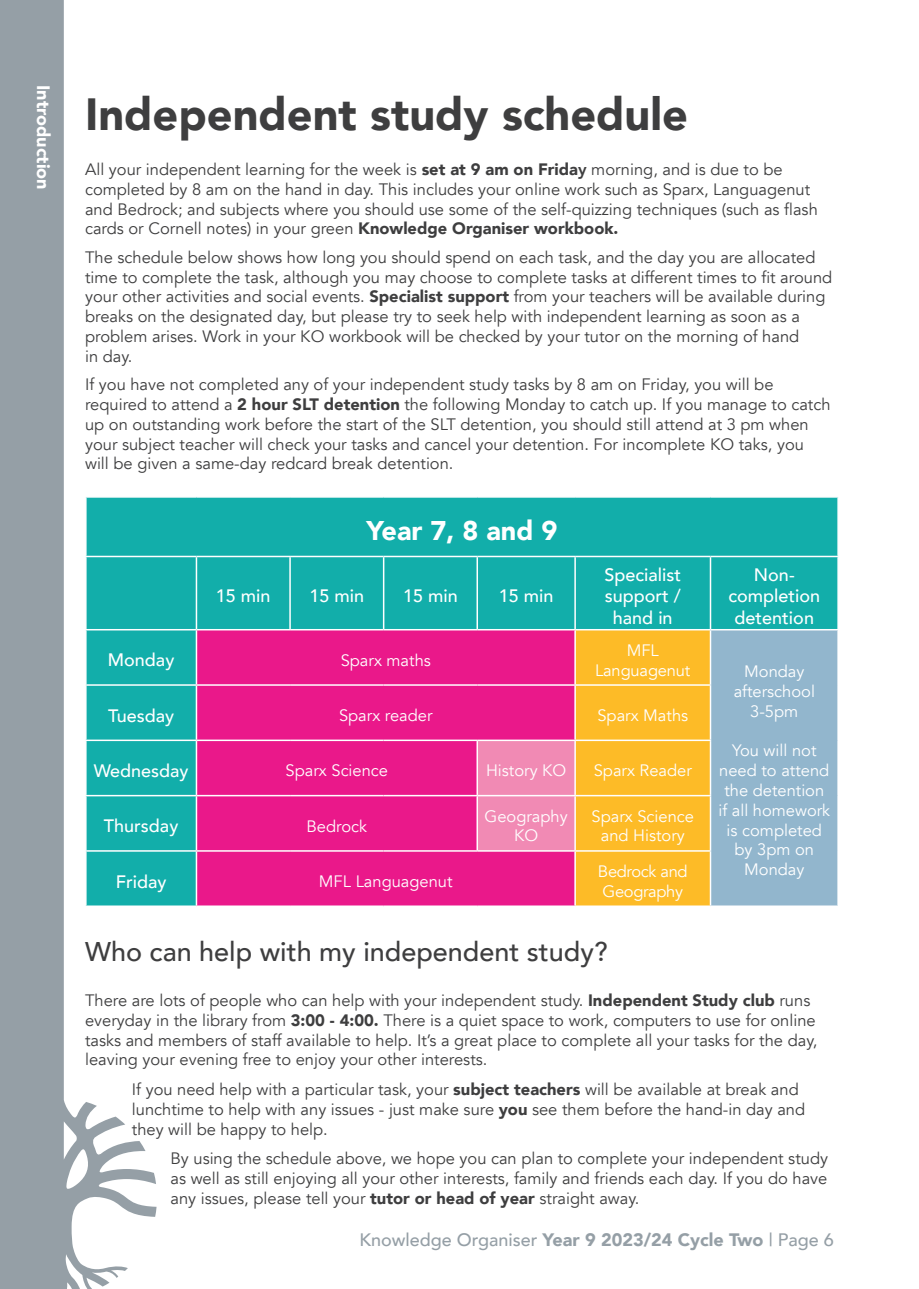
<style>
.page{position:relative;width:919px;height:1289px;background:#fff}
.page>*{position:absolute;margin:0;border:0;box-sizing:border-box;transform-origin:0 0}
.t1{font:900 45px "Avenir";color:#3e3e3f}
.t2{font:500 27px "Avenir";color:#3e3e3f}
.t3{font:900 27px "Avenir";color:#fff}
.t4{font:500 18px/21.6px "Avenir";color:#fff;text-align:center}
.t5{font:500 18px "Avenir";color:#959fa6}
.t6{font:900 18px "Avenir";color:#fff}
.t7{font:16.5px/19.8px "Avenir";color:#3e3e3f}
.t8{font:16.5px/19.8px "Avenir";color:#fff;text-align:center}
.t9{font:16.5px/19.8px "Avenir";letter-spacing:-.02em;color:#fff}
.s1{font-weight:900}
.s2{font-weight:800}
</style>
<div class="page">
<svg style="left:0;top:0;width:156px;height:1288px;fill:#959fa6"></svg>
<div style="left:87px;top:497px;width:750px;height:408px;background:#12aeaa"></div>
<div style="left:197px;top:630px;width:280px;height:275px;background:#ea188a"></div>
<div style="left:710px;top:629px;width:128px;height:277px;background:#92b6cd"></div>
<svg style="left:477px;top:630px;width:232px;height:275px;background:#f68959"></svg>
<hr style="left:85px;top:496px;width:111px;height:1px;background:#fff">
<hr style="left:85px;top:497px;width:2px;height:58px;background:#fff">
<hr style="left:85px;top:555px;width:111px;height:2px;background:#fff">
<hr style="left:85px;top:557px;width:2px;height:72px;background:#fff">
<hr style="left:196px;top:555px;width:94px;height:2px;background:#fff">
<hr style="left:196px;top:557px;width:1px;height:72px;background:#fff">
<hr style="left:290px;top:555px;width:93px;height:2px;background:#fff">
<hr style="left:289px;top:557px;width:2px;height:72px;background:#fff">
<hr style="left:383px;top:555px;width:94px;height:2px;background:#fff">
<hr style="left:383px;top:557px;width:1px;height:72px;background:#fff">
<hr style="left:477px;top:555px;width:98px;height:2px;background:#fff">
<hr style="left:476px;top:557px;width:2px;height:72px;background:#fff">
<hr style="left:575px;top:555px;width:135px;height:2px;background:#fff">
<hr style="left:574px;top:557px;width:2px;height:72px;background:#fff">
<hr style="left:710px;top:555px;width:128px;height:2px;background:#fff">
<hr style="left:709px;top:557px;width:2px;height:72px;background:#fff">
<hr style="left:85px;top:629px;width:111px;height:1px;background:#fff">
<hr style="left:85px;top:630px;width:2px;height:54px;background:#fff">
<hr style="left:196px;top:629px;width:94px;height:1px;background:#fff">
<hr style="left:196px;top:630px;width:1px;height:54px;background:#fff">
<hr style="left:290px;top:629px;width:93px;height:1px;background:#fff">
<hr style="left:383px;top:629px;width:94px;height:1px;background:#fff">
<hr style="left:477px;top:629px;width:98px;height:1px;background:#fff">
<hr style="left:575px;top:629px;width:135px;height:1px;background:#fff">
<hr style="left:574px;top:630px;width:2px;height:54px;background:#fff">
<hr style="left:710px;top:629px;width:128px;height:1px;background:#fff">
<hr style="left:709px;top:630px;width:2px;height:54px;background:#fff">
<hr style="left:837px;top:630px;width:1px;height:55px;background:#fff">
<hr style="left:85px;top:684px;width:111px;height:1px;background:#fff">
<hr style="left:85px;top:685px;width:2px;height:54px;background:#fff">
<hr style="left:196px;top:684px;width:94px;height:1px;background:#fff">
<hr style="left:196px;top:685px;width:1px;height:54px;background:#fff">
<hr style="left:290px;top:684px;width:93px;height:1px;background:#fff">
<hr style="left:383px;top:684px;width:94px;height:1px;background:#fff">
<hr style="left:477px;top:684px;width:98px;height:1px;background:#fff">
<hr style="left:575px;top:684px;width:136px;height:1px;background:#fff">
<hr style="left:574px;top:685px;width:2px;height:54px;background:#fff">
<hr style="left:709px;top:685px;width:2px;height:54px;background:#fff">
<hr style="left:837px;top:685px;width:1px;height:55px;background:#fff">
<hr style="left:85px;top:739px;width:111px;height:2px;background:#fff">
<hr style="left:85px;top:741px;width:2px;height:53px;background:#fff">
<hr style="left:196px;top:739px;width:94px;height:2px;background:#fff">
<hr style="left:196px;top:741px;width:1px;height:53px;background:#fff">
<hr style="left:290px;top:739px;width:93px;height:2px;background:#fff">
<hr style="left:383px;top:739px;width:94px;height:2px;background:#fff">
<hr style="left:477px;top:739px;width:98px;height:2px;background:#fff">
<hr style="left:476px;top:741px;width:2px;height:53px;background:#fff">
<hr style="left:575px;top:739px;width:136px;height:2px;background:#fff">
<hr style="left:574px;top:741px;width:2px;height:53px;background:#fff">
<hr style="left:709px;top:741px;width:2px;height:53px;background:#fff">
<hr style="left:837px;top:740px;width:1px;height:55px;background:#fff">
<hr style="left:85px;top:794px;width:111px;height:2px;background:#fff">
<hr style="left:85px;top:796px;width:2px;height:54px;background:#fff">
<hr style="left:196px;top:794px;width:94px;height:2px;background:#fff">
<hr style="left:196px;top:796px;width:1px;height:54px;background:#fff">
<hr style="left:290px;top:794px;width:93px;height:2px;background:#fff">
<hr style="left:383px;top:794px;width:94px;height:2px;background:#fff">
<hr style="left:477px;top:794px;width:98px;height:2px;background:#fff">
<hr style="left:476px;top:796px;width:2px;height:54px;background:#fff">
<hr style="left:575px;top:794px;width:136px;height:2px;background:#fff">
<hr style="left:574px;top:796px;width:2px;height:54px;background:#fff">
<hr style="left:709px;top:796px;width:2px;height:54px;background:#fff">
<hr style="left:837px;top:795px;width:1px;height:56px;background:#fff">
<hr style="left:85px;top:850px;width:111px;height:1px;background:#fff">
<hr style="left:85px;top:851px;width:2px;height:54px;background:#fff">
<hr style="left:196px;top:850px;width:94px;height:1px;background:#fff">
<hr style="left:196px;top:851px;width:1px;height:54px;background:#fff">
<hr style="left:290px;top:850px;width:93px;height:1px;background:#fff">
<hr style="left:383px;top:850px;width:94px;height:1px;background:#fff">
<hr style="left:477px;top:850px;width:98px;height:1px;background:#fff">
<hr style="left:575px;top:850px;width:136px;height:1px;background:#fff">
<hr style="left:574px;top:851px;width:2px;height:54px;background:#fff">
<hr style="left:709px;top:851px;width:2px;height:54px;background:#fff">
<hr style="left:837px;top:851px;width:1px;height:54px;background:#fff">
<hr style="left:85px;top:905px;width:111px;height:2px;background:#fff">
<hr style="left:710px;top:905px;width:128px;height:2px;background:#fff">
<p class="t6" style="left:59px;top:85px;width:106px;rotate:90deg">Introduction</p>
<p class="t1" style="left:85px;top:76px;width:604px">Independent study schedule</p>
<p class="t7" style="left:85px;top:160px;width:734px">All your independent learning for the week is <span class="s1">set at 9 am on Frida</span><span class="s2">y</span> morning, and is due to be completed by 8 am on the hand in day. This includes your online work such as Sparx, Languagenut and Bedrock; and subjects where you should use some of the self-quizzing techniques (such as flash cards or Cornell notes) in your green <span class="s1">Knowledge Organiser workbook.</span></p>
<p class="t7" style="left:85px;top:247px;width:748px">The schedule below shows how long you should spend on each task, and the day you are allocated time to complete the task, although you may choose to complete tasks at different times to fit around your other activities and social events. <span class="s1">Specialist support</span> from your teachers will be available during breaks on the designated day, but please try to seek help with independent learning as soon as a problem arises. Work in your KO workbook will be checked by your tutor on the morning of hand<br>in day.</p>
<p class="t7" style="left:85px;top:375px;width:747px">If you have not completed any of your independent study tasks by 8 am on Friday, you will be required to attend a <span class="s1">2 hour SLT detention</span> the following Monday to catch up. If you manage to catch up on outstanding work before the start of the SLT detention, you should still attend at 3 pm when your subject teacher will check your tasks and cancel your detention. For incomplete KO taks, you will be given a same-day redcard break detention.</p>
<p class="t3" style="left:366px;top:507px;width:192px">Year 7, 8 and 9</p>
<p class="t4" style="left:216px;top:584px;width:56px">15 min</p>
<p class="t4" style="left:309px;top:584px;width:56px">15 min</p>
<p class="t4" style="left:403px;top:584px;width:56px">15 min</p>
<p class="t4" style="left:499px;top:584px;width:56px">15 min</p>
<p class="t4" style="left:604px;top:562px;width:78px">Specialist support / hand in</p>
<p class="t4" style="left:728px;top:562px;width:93px">Non&shy;completion detention</p>
<p class="t4" style="left:108px;top:648px;width:68px">Monday</p>
<p class="t8" style="left:340px;top:650px;width:92px">Sparx maths</p>
<p class="t8" style="left:595px;top:640px;width:97px">MFL<br>Languagenut</p>
<p class="t8" style="left:733px;top:662px;width:83px">Monday afterschool</p>
<p class="t8" style="left:750px;top:701px;width:49px">3-5pm</p>
<p class="t8" style="left:718px;top:741px;width:113px">You will not need to attend the detention if all homework is completed by 3pm on<br>Monday</p>
<p class="t4" style="left:108px;top:703px;width:67px">Tuesday</p>
<p class="t8" style="left:339px;top:705px;width:95px">Sparx reader</p>
<p class="t8" style="left:597px;top:705px;width:92px">Sparx Maths</p>
<p class="t4" style="left:94px;top:759px;width:96px">Wednesday</p>
<p class="t8" style="left:285px;top:761px;width:104px">Sparx Science</p>
<p class="t8" style="left:486px;top:761px;width:82px">History KO</p>
<p class="t8" style="left:593px;top:761px;width:100px">Sparx Reader</p>
<p class="t4" style="left:104px;top:814px;width:76px">Thursday</p>
<p class="t8" style="left:306px;top:816px;width:62px">Bedrock</p>
<p class="t8" style="left:484px;top:806px;width:85px">Geography<br>KO</p>
<p class="t8" style="left:591px;top:806px;width:104px">Sparx Science and History</p>
<p class="t4" style="left:116px;top:869px;width:52px">Friday</p>
<p class="t8" style="left:319px;top:871px;width:135px">MFL Languagenut</p>
<p class="t9" style="left:598px;top:861px;width:91px">Bedrock and<br>Geography</p>
<p class="t2" style="left:85px;top:928px;width:524px">Who can help with my independent study?</p>
<p class="t7" style="left:85px;top:990px;width:733px">There are lots of people who can help with your independent study. <span class="s1">Independent Study club</span> runs everyday in the library from <span class="s1">3:00 - 4:00.</span> There is a quiet space to work, computers to use for online tasks and members of staff available to help. It’s a great place to complete all your tasks for the day, leaving your evening free to enjoy your other interests.</p>
<p class="t7" style="left:132px;top:1079px;width:674px">If you need help with a particular task, your <span class="s1">subject teachers</span> will be available at break and lunchtime to help with any issues - just make sure <span class="s1">you</span> see them before the hand-in day and they will be happy to help.</p>
<p class="t7" style="left:170px;top:1148px;width:659px;text-align:justify">By using the schedule above, we hope you can plan to complete your independent study as well as still enjoying all your other interests, family and friends each day. If you do have any issues, please tell your <span class="s1">tutor or head of year</span> straight away.</p>
<p class="t5" style="left:359px;top:1224px;width:476px">Knowledge Organiser <span class="s1">Year 9 2023/24 Cycle Two</span> | Page 6</p>
</div>
